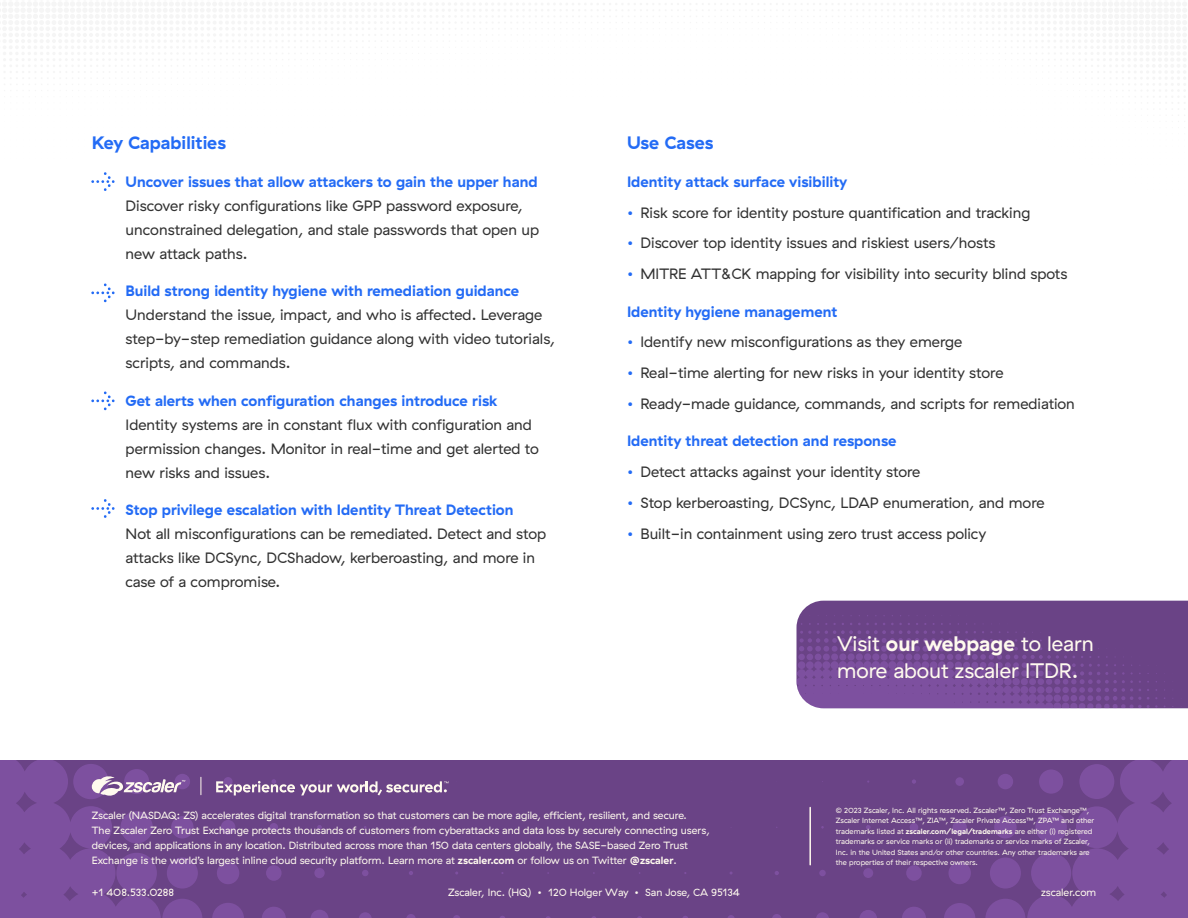
<style>
.page{position:relative;width:1188px;height:918px;background:#fff}
.page>*{position:absolute;margin:0;border:0;box-sizing:border-box;transform-origin:0 0}
.t1{font:21px/27px "GT Haptik ZS";color:#fffaee}
.t2{font:700 18px "GT Haptik ZS";color:#236bf5}
.t3{font:15px/24px "GT Haptik ZS";color:#323232}
.t4{font:700 15px "GT Haptik ZS";color:#236bf5}
.t5{font:10.5px/15px "GT Haptik ZS";color:#fffaee}
.t6{font:7.5px/10.5px "GT Haptik ZS";color:#fffaee}
.s1{color:#236bf5}
.s2{font-weight:700}
</style>
<div class="page">
<svg style="left:91px;top:283px;width:24px;height:19px"></svg>
<svg style="left:91px;top:391px;width:24px;height:19px"></svg>
<svg style="left:91px;top:499px;width:24px;height:19px"></svg>
<svg style="left:796px;top:601px;width:392px;height:107px;background:#71488f"></svg>
<svg style="left:0;top:760px;width:1188px;height:158px;background:#6e468c"></svg>
<hr style="left:809px;top:808px;width:2px;height:57px;background:#fffaee">
<svg style="left:92px;top:775px;width:93px;height:22px;background:#9f81ae"></svg>
<svg style="left:201px;top:777px;width:1px;height:18px"></svg>
<svg style="left:216px;top:781px;width:232px;height:14px;background:#987ba6"></svg>
<p class="t2" style="left:92px;top:132px;width:136px">Key Capabilities</p>
<p class="t4" style="left:126px;top:173px;width:414px">Uncover issues that allow attackers to gain the upper hand</p>
<p class="t3" style="left:126px;top:194px;width:415px">Discover risky configurations like GPP password exposure, unconstrained delegation, and stale passwords that open up new attack paths.</p>
<p class="t4" style="left:126px;top:282px;width:395px">Build strong identity hygiene with remediation guidance</p>
<p class="t3" style="left:126px;top:303px;width:431px">Understand the issue, impact, and who is affected. Leverage step-by-step remediation guidance along with video tutorials, scripts, and commands.</p>
<p class="t4" style="left:126px;top:392px;width:373px">Get alerts when configuration changes introduce risk</p>
<p class="t3" style="left:126px;top:413px;width:415px">Identity systems are in constant flux with configuration and permission changes. Monitor in real-time and get alerted to new risks and issues.</p>
<p class="t4" style="left:126px;top:501px;width:389px">Stop privilege escalation with Identity Threat Detection</p>
<p class="t3" style="left:126px;top:522px;width:422px">Not all misconfigurations can be remediated. Detect and stop attacks like DCSync, DCShadow, kerberoasting, and more in case of a compromise.</p>
<p class="t2" style="left:627px;top:132px;width:88px">Use Cases</p>
<p class="t4" style="left:627px;top:173px;width:222px">Identity attack surface visibility</p>
<p class="t3" style="left:627px;top:201px;width:405px"><span class="s1">•</span> Risk score for identity posture quantification and tracking</p>
<p class="t3" style="left:627px;top:231px;width:370px"><span class="s1">•</span> Discover top identity issues and riskiest users/hosts</p>
<p class="t3" style="left:627px;top:262px;width:442px"><span class="s1">•</span> MITRE ATT&amp;CK mapping for visibility into security blind spots</p>
<p class="t4" style="left:627px;top:302px;width:212px">Identity hygiene management</p>
<p class="t3" style="left:627px;top:330px;width:337px"><span class="s1">•</span> Identify new misconfigurations as they emerge</p>
<p class="t3" style="left:627px;top:361px;width:378px"><span class="s1">•</span> Real-time alerting for new risks in your identity store</p>
<p class="t3" style="left:627px;top:392px;width:449px"><span class="s1">•</span> Ready-made guidance, commands, and scripts for remediation</p>
<p class="t4" style="left:627px;top:432px;width:271px">Identity threat detection and response</p>
<p class="t3" style="left:627px;top:460px;width:295px"><span class="s1">•</span> Detect attacks against your identity store</p>
<p class="t3" style="left:627px;top:491px;width:419px"><span class="s1">•</span> Stop kerberoasting, DCSync, LDAP enumeration, and more</p>
<p class="t3" style="left:627px;top:522px;width:361px"><span class="s1">•</span> Built-in containment using zero trust access policy</p>
<h1 class="t1" style="left:837px;top:631px;width:259px">Visit <span class="s2">our webpage</span> to learn more about zscaler ITDR.</h1>
<p class="t5" style="left:92px;top:808px;width:620px">Zscaler (NASDAQ: ZS) accelerates digital transformation so that customers can be more agile, efficient, resilient, and secure.<br>The Zscaler Zero Trust Exchange protects thousands of customers from cyberattacks and data loss by securely connecting users, devices, and applications in any location. Distributed across more than 150 data centers globally, the SASE-based Zero Trust Exchange is the world’s largest inline cloud security platform. Learn more at <span class="s2">zscaler.com</span> or follow us on Twitter <span class="s2">@zscaler</span>.</p>
<p class="t6" style="left:836px;top:805px;width:260px">© 2023 Zscaler, Inc. All rights reserved. Zscaler™, Zero Trust Exchange™, Zscaler Internet Access™, ZIA™, Zscaler Private Access™, ZPA™ and other trademarks listed at <span class="s2">zscaler.com/legal/trademarks</span> are either (i) registered trademarks or service marks or (ii) trademarks or service marks of Zscaler, Inc. in the United States and/or other countries. Any other trademarks are the properties of their respective owners.</p>
<p class="t5" style="left:92px;top:885px;width:84px">+1 408.533.0288</p>
<p class="t5" style="left:448px;top:885px;width:293px">Zscaler, Inc. (HQ) • 120 Holger Way • San Jose, CA 95134</p>
<p class="t5" style="left:1041px;top:885px;width:57px">zscaler.com</p>
</div>
